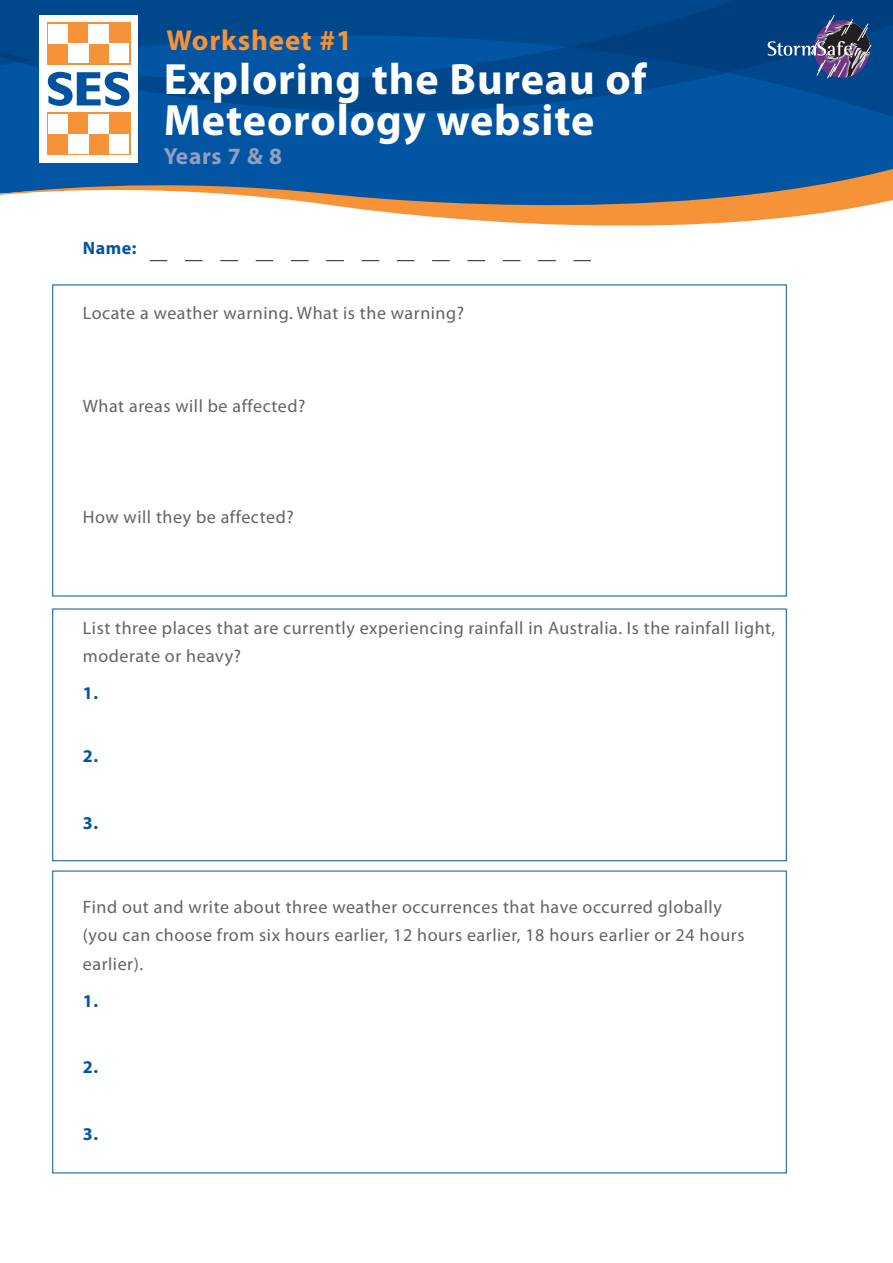
<style>
.page{position:relative;width:893px;height:1263px;background:#fff}
.page>*{position:absolute;margin:0;border:0;box-sizing:border-box;transform-origin:0 0}
.t1{font:700 43.95px/41.2px "Myriad Pro";letter-spacing:.02em;color:#fff}
.t2{font:700 28.95px "Myriad Pro";letter-spacing:.03em;color:#f69238}
.t3{font:700 23.4px "Myriad Pro";letter-spacing:.03em;color:#939fbf}
._18_pt{font:18px/28.5px "Myriad Pro";letter-spacing:.03em;color:#636366}
._18_pt-2{font:700 18px "Myriad Pro";color:#0155a2}
</style>
<div class="page">
<div style="left:0;top:121px;width:893px;height:45px;background:#0155a2"></div>
<svg style="left:0;top:73px;width:893px;height:48px;background:#01529d"></svg>
<svg style="left:19px;top:73px;width:709px;height:39px;background:#014c93"></svg>
<svg style="left:0;top:0;width:893px;height:73px;background:#01488e"></svg>
<svg style="left:0;top:166px;width:893px;height:60px"></svg>
<div style="left:39px;top:15px;width:99px;height:147px;background:#fff"></div>
<svg style="left:48px;top:72px;width:81px;height:34px"></svg>
<svg style="left:47px;top:23px;width:83px;height:42px"></svg>
<div style="left:48px;top:44px;width:20px;height:20px;background:#f69238"></div>
<div style="left:68px;top:23px;width:21px;height:21px;background:#f69238"></div>
<div style="left:89px;top:44px;width:20px;height:20px;background:#f69238"></div>
<div style="left:109px;top:23px;width:20px;height:21px;background:#f69238"></div>
<div style="left:89px;top:24px;width:20px;height:20px;background:#fff"></div>
<div style="left:68px;top:44px;width:21px;height:19px;background:#fff"></div>
<div style="left:109px;top:44px;width:20px;height:19px;background:#fff"></div>
<div style="left:49px;top:24px;width:19px;height:20px;background:#fff"></div>
<div style="left:48px;top:134px;width:20px;height:20px;background:#f69238"></div>
<div style="left:68px;top:113px;width:21px;height:21px;background:#f69238"></div>
<div style="left:89px;top:134px;width:20px;height:20px;background:#f69238"></div>
<div style="left:109px;top:113px;width:20px;height:21px;background:#f69238"></div>
<svg style="left:768px;top:15px;width:103px;height:63px;background:#365382"></svg>
<svg style="left:150px;top:260px;width:441px;height:1px"></svg>
<h2 class="t2" style="left:167px;top:22px;width:187px">Worksheet #1</h2>
<p class="t1" style="left:164px;top:57px;width:484px">Exploring the Bureau of<br>Meteorology website</p>
<p class="t3" style="left:164px;top:140px;width:120px">Years 7 &amp; 8</p>
<p class="_18_pt-2" style="left:83px;top:236px;width:55px">Name:</p>
<p class="_18_pt" style="left:83px;top:298px;width:383px">Locate a weather warning. What is the warning?</p>
<p class="_18_pt" style="left:83px;top:391px;width:224px">What areas will be affected?</p>
<p class="_18_pt" style="left:83px;top:502px;width:212px">How will they be affected?</p>
<p class="_18_pt" style="left:83px;top:613px;width:694px">List three places that are currently experiencing rainfall in Australia. Is the rainfall light, moderate or heavy?</p>
<p class="_18_pt-2" style="left:83px;top:682px;width:17px">1.</p>
<p class="_18_pt-2" style="left:83px;top:744px;width:17px">2.</p>
<p class="_18_pt-2" style="left:83px;top:811px;width:17px">3.</p>
<p class="_18_pt" style="left:83px;top:892px;width:663px">Find out and write about three weather occurrences that have occurred globally (you can choose from six hours earlier, 12 hours earlier, 18 hours earlier or 24 hours earlier).</p>
<p class="_18_pt-2" style="left:83px;top:989px;width:17px">1.</p>
<p class="_18_pt-2" style="left:83px;top:1055px;width:17px">2.</p>
<p class="_18_pt-2" style="left:83px;top:1122px;width:17px">3.</p>
</div>
